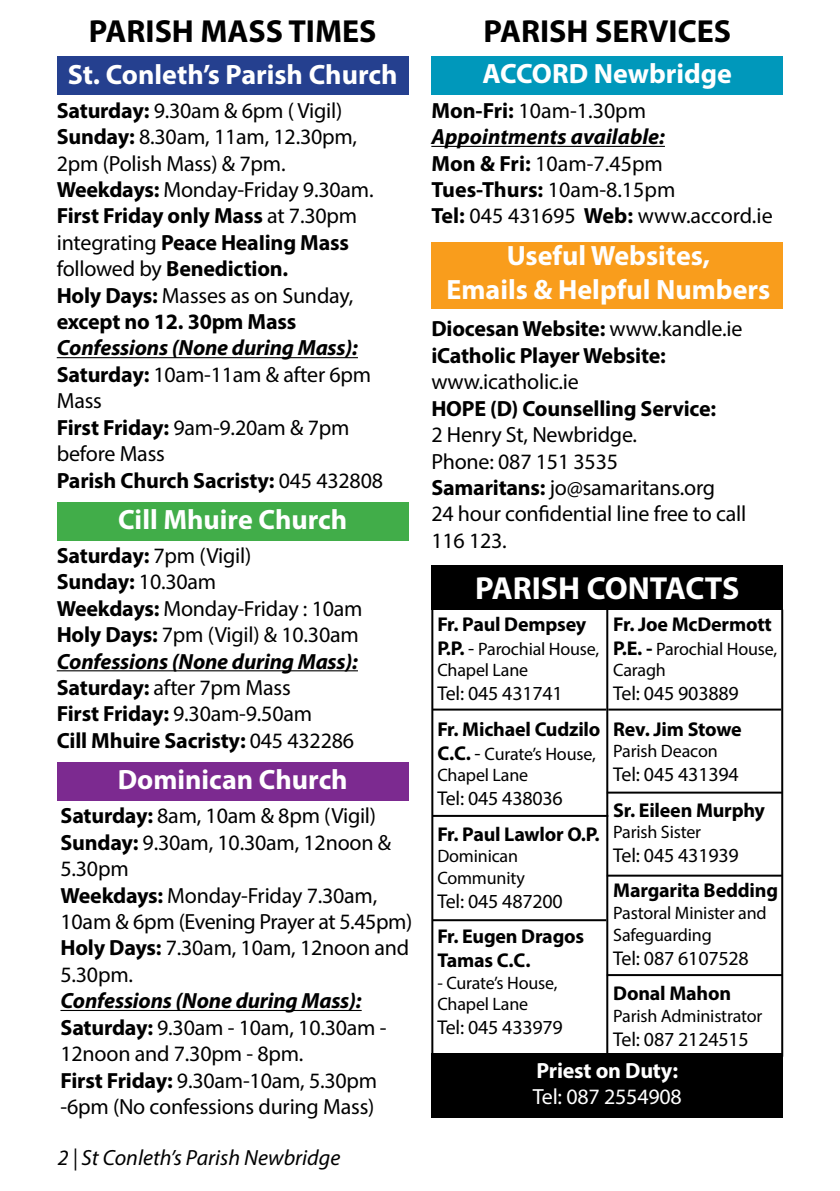
<style>
.page{position:relative;width:840px;height:1191px;background:#fff}
.page>*{position:absolute;margin:0;border:0;box-sizing:border-box;transform-origin:0 0}
.t1{font:700 32px "Myriad Pro";color:#000}
.t2{font:700 32px "Myriad Pro";color:#fff}
.t3{font:700 28px/33.6px "Myriad Pro";color:#fff;text-align:center}
.t4{font:22px/26.4px "Myriad Pro";letter-spacing:-.01em;color:#000}
.t5{font:700 22px/26.4px "Myriad Pro";letter-spacing:-.01em;color:#000}
.t6{font:italic 22px "Myriad Pro";color:#000}
.t7{font:22px "Myriad Pro";letter-spacing:-.01em;color:#fff}
.t8{font:700 22px "Myriad Pro";letter-spacing:-.01em;color:#fff}
.t9{font:700 20px/24px "Myriad Pro";letter-spacing:-.01em;color:#000}
.t10{font:20px "Myriad Pro";letter-spacing:-.01em;color:#000}
.t11{font:18px/21.6px "Myriad Pro";letter-spacing:-.01em;color:#000}
.s1{font-weight:700}
.s2{font-weight:700;font-style:italic}
.s3{font-weight:400}
.s4{font-weight:700;font-size:20px}
.s5{font-size:20px}
</style>
<div class="page">
<div style="left:431px;top:565px;width:351px;height:45px;background:#000"></div>
<hr style="left:60px;top:1010px;width:301px;height:1px;background:#000">
<div style="left:57px;top:57px;width:351px;height:38px;background:#25408f"></div>
<div style="left:57px;top:502px;width:351px;height:38px;background:#41ad49"></div>
<div style="left:57px;top:762px;width:351px;height:39px;background:#7c2a90"></div>
<hr style="left:57px;top:357px;width:301px;height:1px;background:#000">
<hr style="left:57px;top:670px;width:301px;height:1px;background:#000">
<div style="left:431px;top:56px;width:351px;height:39px;background:#0098bb"></div>
<hr style="left:431px;top:146px;width:233px;height:1px;background:#000">
<div style="left:431px;top:242px;width:351px;height:66px;background:#f99d1c"></div>
<hr style="left:606px;top:609px;width:2px;height:447px;background:#000">
<hr style="left:431px;top:609px;width:2px;height:447px;background:#000">
<hr style="left:780px;top:609px;width:2px;height:447px;background:#000">
<div style="left:431px;top:1053px;width:351px;height:65px;background:#000"></div>
<hr style="left:432px;top:708px;width:174px;height:2px;background:#000">
<hr style="left:608px;top:708px;width:172px;height:2px;background:#000">
<hr style="left:432px;top:815px;width:176px;height:2px;background:#000">
<hr style="left:606px;top:791px;width:176px;height:2px;background:#000">
<hr style="left:606px;top:874px;width:176px;height:2px;background:#000">
<hr style="left:606px;top:974px;width:176px;height:2px;background:#000">
<hr style="left:432px;top:919px;width:174px;height:2px;background:#000">
<h1 class="t1" style="left:89px;top:10px;width:289px">PARISH MASS TIMES</h1>
<h1 class="t1" style="left:483px;top:10px;width:249px">PARISH SERVICES</h1>
<p class="t3" style="left:68px;top:57px;width:331px">St. Conleth’s Parish Church</p>
<p class="t4" style="left:57px;top:97px;width:318px"><span class="s1">Saturday:</span> 9.30am &amp; 6pm ( Vigil)<br><span class="s1">Sunday:</span> 8.30am, 11am, 12.30pm,<br>2pm (Polish Mass) &amp; 7pm.<br><span class="s1">Weekdays:</span> Monday-Friday 9.30am.<br><span class="s1">First Friday only Mass</span> at 7.30pm integrating <span class="s1">Peace HeaIing Mass </span>followed by <span class="s1">Benediction.<br>Holy Days:</span> Masses as on Sunday, <span class="s1">except no 12. 30pm Mass</span></p>
<p class="t4" style="left:57px;top:334px;width:327px"><span class="s2">Confessions (None during Mass):<br></span><span class="s1">Saturday:</span> 10am-11am &amp; after 6pm<br>Mass<br><span class="s1">First Friday:</span> 9am-9.20am &amp; 7pm before Mass<br><span class="s1">Parish Church Sacristy:</span> 045 432808</p>
<p class="t3" style="left:118px;top:502px;width:230px">Cill Mhuire Church</p>
<p class="t4" style="left:57px;top:542px;width:307px"><span class="s1">Saturday:</span> 7pm (Vigil)<br><span class="s1">Sunday:</span> 10.30am<br><span class="s1">Weekdays:</span> Monday-Friday : 10am<br><span class="s1">Holy Days:</span> 7pm (Vigil) &amp; 10.30am<br><span class="s2">Confessions (None during Mass):<br></span><span class="s1">Saturday:</span> after 7pm Mass<br><span class="s1">First Friday:</span> 9.30am-9.50am<br><span class="s1">Cill Mhuire Sacristy:</span> 045 432286</p>
<p class="t3" style="left:118px;top:762px;width:231px">Dominican Church</p>
<p class="t4" style="left:60px;top:802px;width:353px"><span class="s1">Saturday:</span> 8am, 10am &amp; 8pm (Vigil)<br><span class="s1">Sunday:</span> 9.30am, 10.30am, 12noon &amp;<br>5.30pm<br><span class="s1">Weekdays:</span> Monday-Friday 7.30am,<br>10am &amp; 6pm (Evening Prayer at 5.45pm)<br><span class="s1">Holy Days:</span> 7.30am, 10am, 12noon and<br>5.30pm.</p>
<p class="t4" style="left:60px;top:987px;width:327px"><span class="s2">Confessions (None during Mass):<br></span><span class="s1">Saturday:</span> 9.30am - 10am, 10.30am -<br>12noon and 7.30pm - 8pm.<br><span class="s1">First Friday:</span> 9.30am-10am, 5.30pm -6pm (No confessions during Mass)</p>
<p class="t6" style="left:58px;top:1143px;width:284px">2 | St Conleth’s Parish Newbridge</p>
<p class="t3" style="left:482px;top:56px;width:251px">ACCORD Newbridge</p>
<p class="t4" style="left:431px;top:97px;width:342px"><span class="s1">Mon-Fri:</span> 10am-1.30pm<br><span class="s2">Appointments available:<br></span><span class="s1">Mon &amp; Fri:</span> 10am-7.45pm<br><span class="s1">Tues-Thurs:</span> 10am-8.15pm<br><span class="s1">Tel:</span> 045 431695 <span class="s1">Web:</span> www.accord.ie</p>
<p class="t3" style="left:446px;top:238px;width:325px">Useful Websites,<br>Emails &amp; Helpful Numbers</p>
<p class="t5" style="left:431px;top:315px;width:312px">Diocesan Website: <span class="s3">www.kandle.ie </span>iCatholic Player Website:</p>
<p class="t4" style="left:431px;top:368px;width:149px">www.icatholic.ie</p>
<p class="t5" style="left:431px;top:394px;width:286px">HOPE (D) Counselling Service:</p>
<p class="t4" style="left:431px;top:421px;width:316px">2 Henry St, Newbridge.<br>Phone: 087 151 3535<br><span class="s1">Samaritans:</span> jo@samaritans.org<br>24 hour confidential line free to call<br>116 123.</p>
<h1 class="t2" style="left:475px;top:567px;width:266px">PARISH CONTACTS</h1>
<p class="t9" style="left:437px;top:611px;width:150px">Fr. Paul Dempsey</p>
<p class="t11" style="left:437px;top:637px;width:163px"><span class="s4">P.P.</span> <span class="s5">-</span> Parochial House,<br>Chapel Lane</p>
<p class="t10" style="left:437px;top:681px;width:127px">Tel: 045 431741</p>
<p class="t9" style="left:437px;top:716px;width:164px">Fr. Michael Cudzilo</p>
<p class="t11" style="left:437px;top:742px;width:160px"><span class="s4">C.C.</span> <span class="s5">-</span> Curate’s House,<br>Chapel Lane</p>
<p class="t10" style="left:437px;top:786px;width:127px">Tel: 045 438036</p>
<p class="t9" style="left:437px;top:821px;width:164px">Fr. Paul Lawlor O.P.</p>
<p class="t11" style="left:437px;top:845px;width:89px">Dominican<br>Community</p>
<p class="t10" style="left:437px;top:888px;width:127px">Tel: 045 487200</p>
<p class="t9" style="left:437px;top:923px;width:148px">Fr. Eugen Dragos<br>Tamas C.C.</p>
<p class="t11" style="left:437px;top:971px;width:121px">- Curate’s House,<br>Chapel Lane</p>
<p class="t10" style="left:437px;top:1015px;width:127px">Tel: 045 433979</p>
<p class="t9" style="left:613px;top:611px;width:160px">Fr. Joe McDermott</p>
<p class="t11" style="left:613px;top:637px;width:165px"><span class="s4">P.E. -</span> Parochial House,<br>Caragh</p>
<p class="t10" style="left:613px;top:681px;width:127px">Tel: 045 903889</p>
<p class="t9" style="left:613px;top:716px;width:130px">Rev. Jim Stowe</p>
<p class="t11" style="left:613px;top:740px;width:106px">Parish Deacon</p>
<p class="t10" style="left:613px;top:762px;width:127px">Tel: 045 431394</p>
<p class="t9" style="left:613px;top:797px;width:153px">Sr. Eileen Murphy</p>
<p class="t11" style="left:613px;top:821px;width:89px">Parish Sister</p>
<p class="t10" style="left:613px;top:843px;width:127px">Tel: 045 431939</p>
<p class="t9" style="left:613px;top:878px;width:166px">Margarita Bedding</p>
<p class="t11" style="left:613px;top:902px;width:155px">Pastoral Minister and<br>Safeguarding</p>
<p class="t10" style="left:613px;top:945px;width:137px">Tel: 087 6107528</p>
<p class="t9" style="left:613px;top:980px;width:119px">Donal Mahon</p>
<p class="t11" style="left:613px;top:1004px;width:150px">Parish Administrator</p>
<p class="t10" style="left:613px;top:1026px;width:137px">Tel: 087 2124515</p>
<p class="t8" style="left:536px;top:1056px;width:143px">Priest on Duty:</p>
<p class="t7" style="left:532px;top:1083px;width:151px">Tel: 087 2554908</p>
</div>
